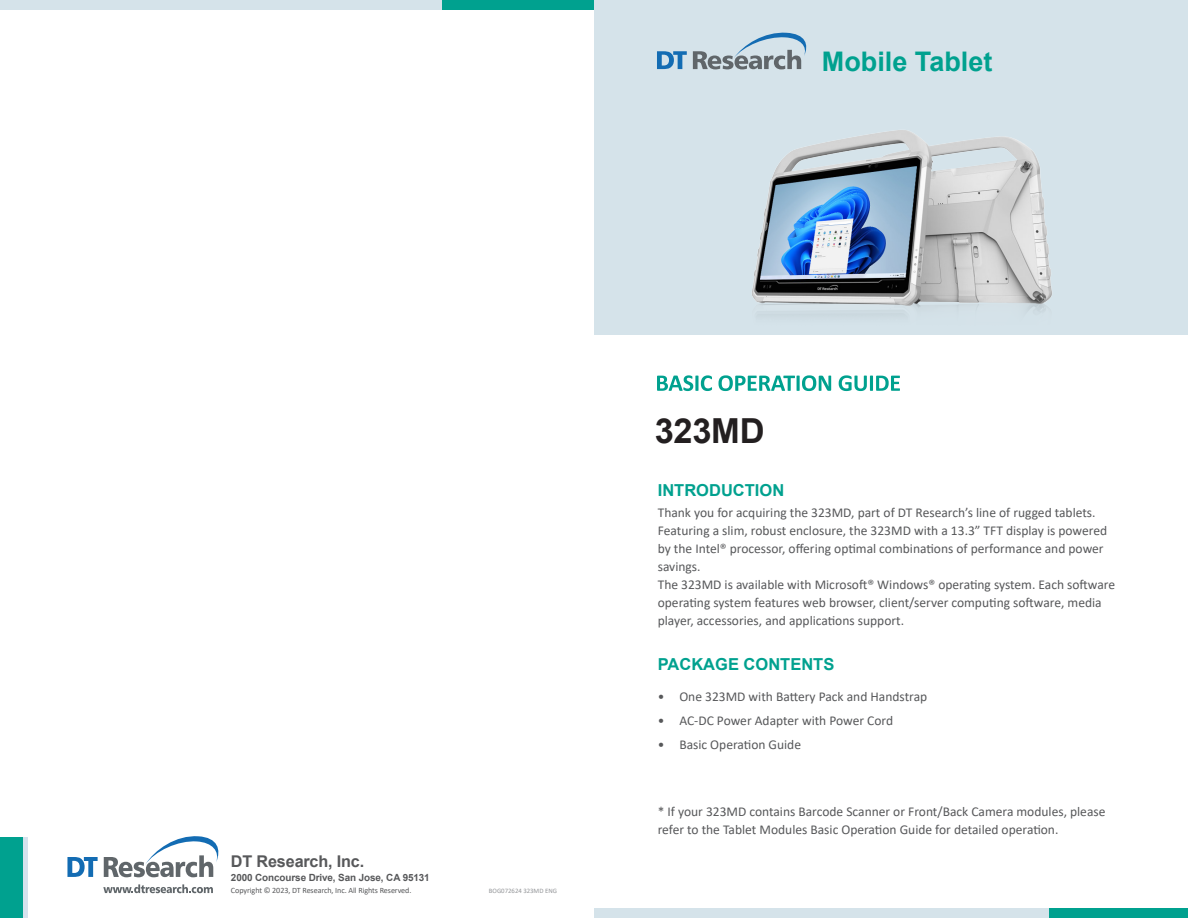
<style>
.page{position:relative;width:1188px;height:918px;background:#fff}
.page>*{position:absolute;margin:0;border:0;box-sizing:border-box;transform-origin:0 0}
.Product_Model_Subhead{font:700 34.5px "Arial";letter-spacing:-.01em;color:#231f20}
.t1{font:700 27px "Arial";color:#00a18f}
.Header_1{font:700 16.5px "Arial";color:#00a18f}
.Table_Header{font:700 16.2px "Arial";letter-spacing:-.01em;color:#57585a}
.t2{font:13.5px/18px "Calibri";color:#57585a}
.Table_Header-2{font:700 9.9px "Arial";letter-spacing:-.01em;color:#57585a}
.Table_Header-3{font:8.1px "Calibri";letter-spacing:-.01em;color:#57585a}
.t3{font:6.75px "Calibri";color:#939598}
</style>
<div class="page">
<div style="left:594px;top:0;width:594px;height:334px;background:#d5e3ea"></div>
<svg style="left:657px;top:51px;width:30px;height:18px"></svg>
<svg style="left:693px;top:32px;width:114px;height:37px"></svg>
<svg style="left:657px;top:375px;width:243px;height:16px"></svg>
<div style="left:1048px;top:908px;width:140px;height:10px;background:#00a18f"></div>
<div style="left:594px;top:908px;width:454px;height:10px;background:#d5e3ea"></div>
<div style="left:441px;top:0;width:153px;height:10px;background:#00a18f"></div>
<div style="left:0;top:0;width:441px;height:10px;background:#d5e3ea"></div>
<div style="left:0;top:838px;width:24px;height:80px;background:#00a18f"></div>
<hr style="left:24px;top:838px;width:4px;height:80px;background:#d5e2ed">
<svg style="left:67px;top:857px;width:31px;height:20px"></svg>
<svg style="left:104px;top:836px;width:115px;height:41px"></svg>
<svg style="left:103px;top:884px;width:110px;height:9px"></svg>
<img style="left:686px;top:130px;width:408px;height:205px">
<h2 class="t1" style="left:822px;top:43px;width:172px">Mobile Tablet</h2>
<p class="Table_Header" style="left:231px;top:849px;width:135px">DT Research, Inc.</p>
<p class="Table_Header-2" style="left:231px;top:870px;width:200px">2000 Concourse Drive, San Jose, CA 95131</p>
<p class="Table_Header-3" style="left:231px;top:885px;width:182px">Copyright © 2023, DT Research, Inc. All Rights Reserved.</p>
<p class="t3" style="left:489px;top:886px;width:70px">BOG072624 323MD ENG</p>
<p class="Product_Model_Subhead" style="left:655px;top:407px;width:111px">323MD</p>
<p class="Header_1" style="left:658px;top:478px;width:128px">INTRODUCTION</p>
<p class="t2" style="left:658px;top:503px;width:439px">Thank you for acquiring the 323MD, part of DT Research’s line of rugged tablets.</p>
<p class="t2" style="left:658px;top:521px;width:451px">Featuring a slim, robust enclosure, the 323MD with a 13.3” TFT display is powered</p>
<p class="t2" style="left:658px;top:539px;width:447px">by the Intel® processor, offering optimal combinations of performance and power</p>
<p class="t2" style="left:658px;top:557px;width:44px">savings.</p>
<p class="t2" style="left:658px;top:575px;width:459px">The 323MD is available with Microsoft® Windows® operating system. Each software</p>
<p class="t2" style="left:658px;top:593px;width:445px">operating system features web browser, client/server computing software, media player, accessories, and applications support.</p>
<p class="Header_1" style="left:658px;top:653px;width:178px">PACKAGE CONTENTS</p>
<p class="t2" style="left:658px;top:687px;width:271px">• One 323MD with Battery Pack and Handstrap</p>
<p class="t2" style="left:658px;top:711px;width:237px">• AC-DC Power Adapter with Power Cord</p>
<p class="t2" style="left:658px;top:735px;width:145px">• Basic Operation Guide</p>
<p class="t2" style="left:658px;top:802px;width:449px">* If your 323MD contains Barcode Scanner or Front/Back Camera modules, please refer to the Tablet Modules Basic Operation Guide for detailed operation.</p>
</div>
